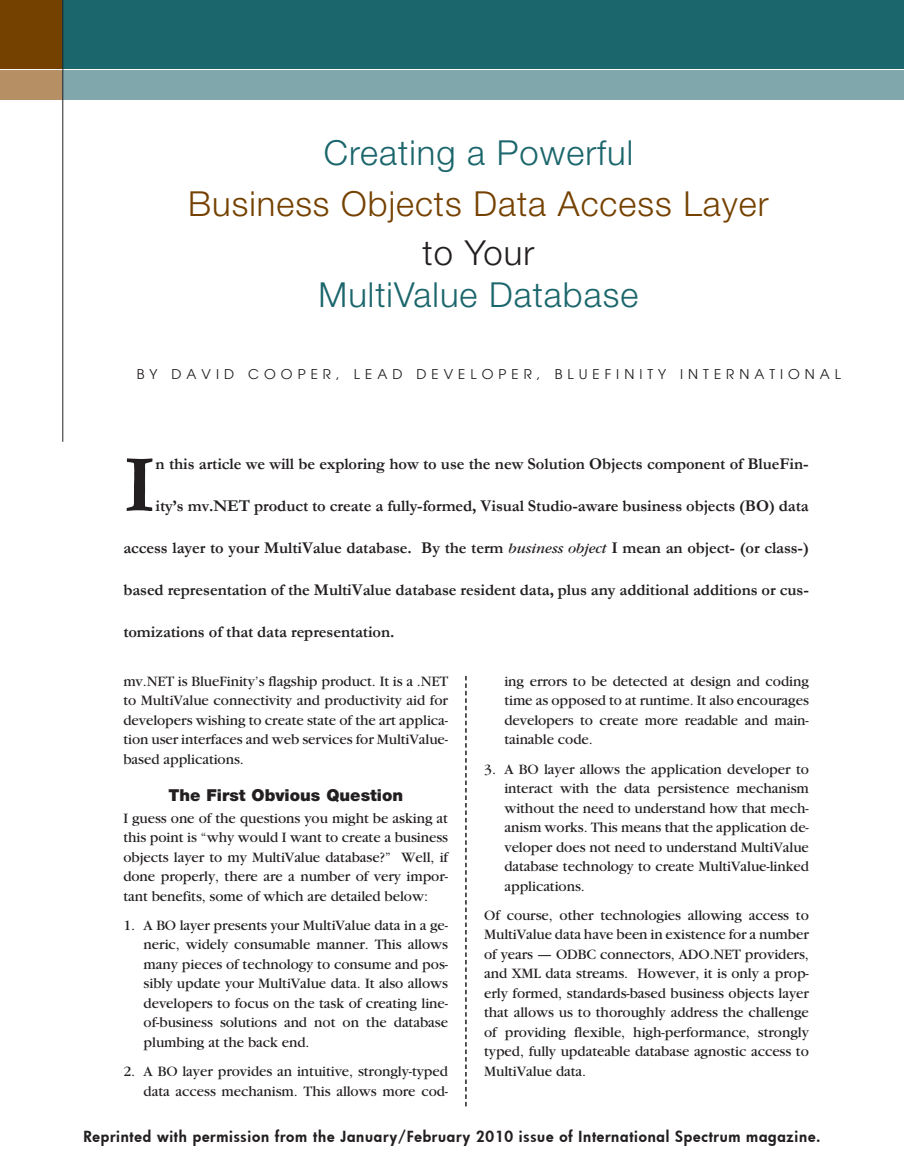
<style>
.page{position:relative;width:904px;height:1174px;background:#fff}
.page>*{position:absolute;margin:0;border:0;box-sizing:border-box;transform-origin:0 0}
.t1{font:700 82.5px "Garamond";color:#231f20}
.t2{font:300 34.5px "Helvetica Neue";letter-spacing:.03em;color:#1b666c}
.t3{font:300 34.5px "Helvetica Neue";letter-spacing:.03em;color:#754100}
.t4{font:300 34.5px "Helvetica Neue";letter-spacing:.03em;color:#231f20}
.t5{font:700 16.5px "Garamond";letter-spacing:-.005em;color:#231f20}
.t6{font:900 16.5px "Helvetica Neue";color:#231f20}
.t7{font:15px/19.5px "Garamond";letter-spacing:-.005em;color:#231f20;text-align:justify}
.t8{font:800 15px "Futura";letter-spacing:.05em;color:#231f20}
.t9{font:13.5px "Avant Garde";letter-spacing:.37em;color:#231f20}
.s1{font-weight:400;font-style:italic;font-size:15px}
</style>
<div class="page">
<div style="left:0;top:70px;width:76px;height:30px;background:#b68f65"></div>
<div style="left:0;top:0;width:103px;height:70px;background:#754100"></div>
<div style="left:62px;top:0;width:842px;height:71px;background:#1b666c"></div>
<div style="left:62px;top:70px;width:842px;height:30px;background:#7fa7ac"></div>
<hr style="left:63px;top:69px;width:841px;height:1px;background:#fff">
<hr style="left:62px;top:0;width:1px;height:442px;background:#231f20">
<hr style="left:0;top:69px;width:62px;height:1px;background:#fff">
<svg style="left:465px;top:676px;width:2px;height:430px"></svg>
<h2 class="t2" style="left:324px;top:132px;width:311px">Creating a Powerful</h2>
<h2 class="t3" style="left:188px;top:182px;width:582px">Business Objects Data Access Layer</h2>
<h2 class="t4" style="left:423px;top:232px;width:113px">to Your</h2>
<h2 class="t2" style="left:319px;top:274px;width:321px">MultiValue Database</h2>
<p class="t9" style="left:137px;top:366px;width:705px">BY DAVID COOPER, LEAD DEVELOPER, BLUEFINITY I NTERNATIONAL</p>
<h1 class="t1" style="left:123px;top:429px;width:34px">I</h1>
<p class="t5" style="left:156px;top:453px;width:654px">n this article we will be exploring how to use the new Solution Objects component of BlueFin-</p>
<p class="t5" style="left:156px;top:495px;width:655px">ity’s mv.NET product to create a fully-formed, Visual Studio-aware business objects (BO) data</p>
<p class="t5" style="left:123px;top:537px;width:687px">access layer to your MultiValue database. By the term <span class="s1">business object</span> I mean an object- (or class-)</p>
<p class="t5" style="left:123px;top:579px;width:687px">based representation of the MultiValue database resident data, plus any additional additions or cus-</p>
<p class="t5" style="left:123px;top:621px;width:273px">tomizations of that data representation.</p>
<p class="t7" style="left:123px;top:672px;width:326px">mv.NET is BlueFinity’s flagship product. It is a .NET to MultiValue connectivity and productivity aid for developers wishing to create state of the art applica&shy;tion user interfaces and web services for MultiValue&shy;based applications.</p>
<p class="t6" style="left:168px;top:785px;width:236px">The First Obvious Question</p>
<p class="t7" style="left:123px;top:808px;width:326px">I guess one of the questions you might be asking at this point is “why would I want to create a business objects layer to my MultiValue database?” Well, if done properly, there are a number of very impor&shy;tant benefits, some of which are detailed below:</p>
<p class="t7" style="left:144px;top:916px;width:306px;text-indent:-20px">1. A BO layer presents your MultiValue data in a ge&shy;neric, widely consumable manner. This allows many pieces of technology to consume and pos&shy;sibly update your MultiValue data. It also allows developers to focus on the task of creating line&shy;of-business solutions and not on the database plumbing at the back end.</p>
<p class="t7" style="left:123px;top:1062px;width:326px;text-align:right">2. A BO layer provides an intuitive, strongly-typed data access mechanism. This allows more cod-</p>
<p class="t7" style="left:504px;top:672px;width:306px">ing errors to be detected at design and coding time as opposed to at runtime. It also encourages developers to create more readable and main&shy;tainable code.</p>
<p class="t7" style="left:504px;top:759px;width:306px;text-indent:-20px">3. A BO layer allows the application developer to interact with the data persistence mechanism without the need to understand how that mech&shy;anism works. This means that the application de&shy;veloper does not need to understand MultiValue database technology to create MultiValue-linked applications.</p>
<p class="t7" style="left:484px;top:906px;width:326px">Of course, other technologies allowing access to MultiValue data have been in existence for a number of years — ODBC connectors, ADO.NET providers, and XML data streams. However, it is only a prop&shy;erly formed, standards-based business objects layer that allows us to thoroughly address the challenge of providing flexible, high-performance, strongly typed, fully updateable database agnostic access to MultiValue data.</p>
<p class="t8" style="left:84px;top:1126px;width:738px">Reprinted with permission from the January/February 2010 issue of International Spectrum magazine.</p>
</div>
